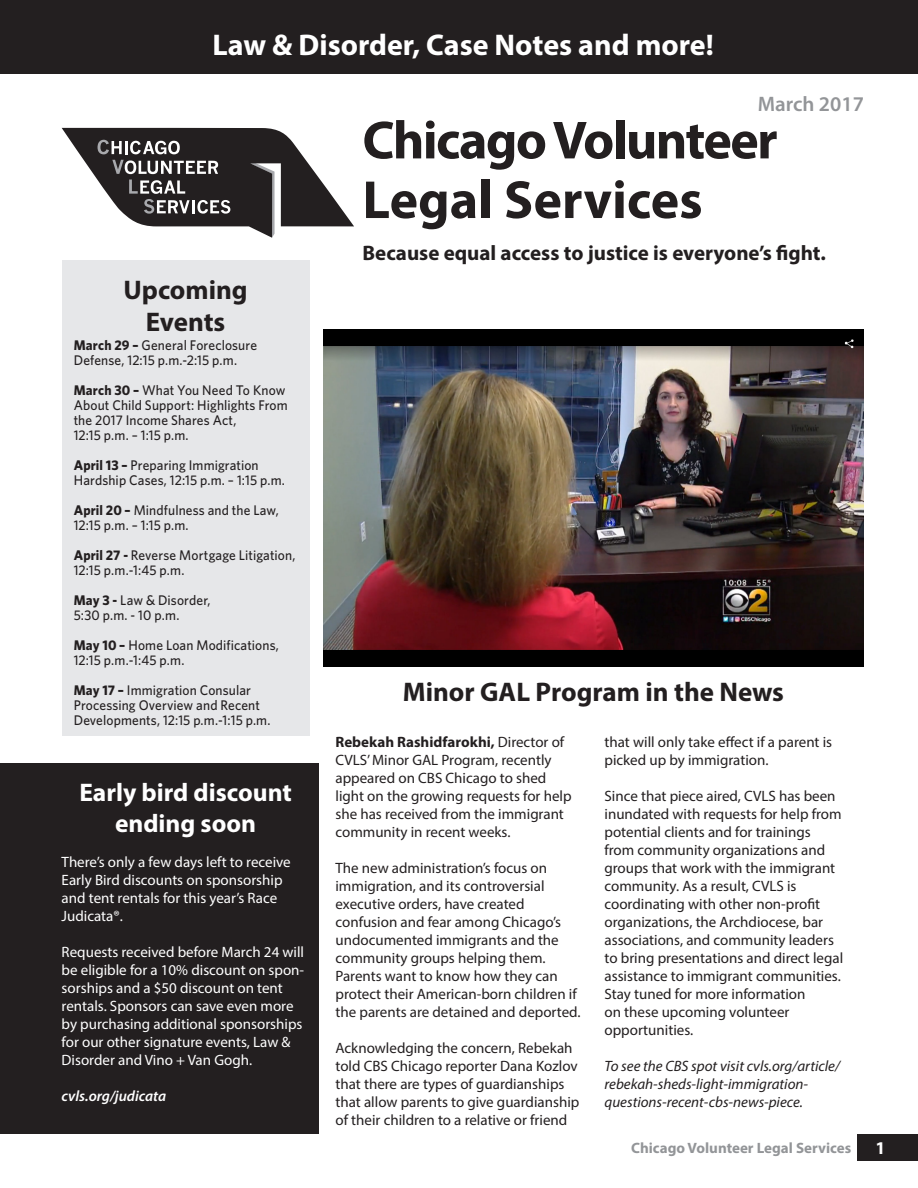
<style>
.page{position:relative;width:918px;height:1188px;background:#fff}
.page>*{position:absolute;margin:0;border:0;box-sizing:border-box;transform-origin:0 0}
.t1{font:700 54px "Myriad Pro";letter-spacing:-.03em;color:#231f20}
.t2{font:700 54px "Myriad Pro";color:#231f20}
.Header_white{font:700 30px "Myriad Pro";color:#fff}
.Header_black{font:700 27px/32.4px "Myriad Pro";color:#231f20;text-align:center}
.Header_white-2{font:700 25.5px/30.6px "Myriad Pro";color:#fff;text-align:center}
.t3{font:700 21px "Myriad Pro";color:#231f20}
.t4{font:600 21px "Myriad Pro";color:#939598}
.t5{font:700 18px "Myriad Pro";color:#fff}
.Body_text_black{font:15px/18px "Myriad Pro";color:#231f20}
.Body_text_white{font:15px/18px "Myriad Pro";color:#fff}
.Body_text_black-2{font:italic 15px/18px "Myriad Pro";color:#231f20}
.t6{font:700 15px "Myriad Pro";color:#939598}
.Body_text_white-2{font:italic 600 15px "Myriad Pro";color:#fff}
.Page_1_Calenar{font:500 13.95px/15px "Whitney";letter-spacing:.01em;color:#231f20;scale:.96 1}
.s1{font-weight:700}
</style>
<div class="page">
<svg style="left:62px;top:128px;width:292px;height:110px"></svg>
<div style="left:0;top:764px;width:319px;height:370px;background:#231f20"></div>
<div style="left:0;top:0;width:918px;height:74px;background:#231f20"></div>
<div style="left:858px;top:1134px;width:60px;height:27px;background:#231f20"></div>
<div style="left:62px;top:260px;width:248px;height:476px;background:#e6e7e9"></div>
<img style="left:324px;top:330px;width:539px;height:337px">
<p class="Header_white" style="left:212px;top:25px;width:503px">Law &amp; Disorder, Case Notes and more!</p>
<p class="t4" style="left:758px;top:91px;width:108px">March 2017</p>
<p class="t1" style="left:362px;top:105px;width:417px">Chicago Volunteer</p>
<p class="t2" style="left:362px;top:165px;width:342px">Legal Services</p>
<p class="Header_black" style="left:123px;top:272px;width:126px">Upcoming<br>Events</p>
<p class="Page_1_Calenar" style="left:74px;top:337px;width:192px"><span class="s1">March 29 –</span> General Foreclosure<br>Defense, 12:15 p.m.-2:15 p.m.</p>
<p class="Page_1_Calenar" style="left:74px;top:382px;width:224px"><span class="s1">March 30 –</span> What You Need To Know<br>About Child Support: Highlights From the 2017 Income Shares Act,<br>12:15 p.m. – 1:15 p.m.</p>
<p class="Page_1_Calenar" style="left:74px;top:457px;width:221px"><span class="s1">April 13 –</span> Preparing Immigration<br>Hardship Cases, 12:15 p.m. – 1:15 p.m.</p>
<p class="Page_1_Calenar" style="left:74px;top:502px;width:215px"><span class="s1">April 20 –</span> Mindfulness and the Law,<br>12:15 p.m. – 1:15 p.m.</p>
<p class="Page_1_Calenar" style="left:74px;top:547px;width:232px"><span class="s1">April 27 -</span> Reverse Mortgage Litigation,<br>12:15 p.m.-1:45 p.m.</p>
<p class="Page_1_Calenar" style="left:74px;top:592px;width:144px"><span class="s1">May 3 -</span> Law &amp; Disorder,<br>5:30 p.m. - 10 p.m.</p>
<p class="Page_1_Calenar" style="left:74px;top:637px;width:215px"><span class="s1">May 10 –</span> Home Loan Modifications,<br>12:15 p.m.-1:45 p.m.</p>
<p class="Page_1_Calenar" style="left:74px;top:682px;width:206px"><span class="s1">May 17 –</span> Immigration Consular<br>Processing Overview and Recent<br>Developments, 12:15 p.m.-1:15 p.m.</p>
<p class="Header_white-2" style="left:79px;top:777px;width:214px">Early bird discount ending soon</p>
<p class="Body_text_white" style="left:62px;top:853px;width:231px">There’s only a few days left to receive<br>Early Bird discounts on sponsorship and tent rentals for this year’s Race<br>Judicata®.</p>
<p class="Body_text_white" style="left:62px;top:943px;width:244px">Requests received before March 24 will be eligible for a 10% discount on spon&shy;sorships and a $50 discount on tent rentals. Sponsors can save even more by purchasing additional sponsorships for our other signature events, Law &amp; Disorder and Vino + Van Gogh.</p>
<p class="Body_text_white-2" style="left:62px;top:1087px;width:106px">cvls.org/judicata</p>
<p class="t3" style="left:362px;top:239px;width:465px">Because equal access to justice is everyone’s fight.</p>
<p class="Header_black" style="left:403px;top:674px;width:383px">Minor GAL Program in the News</p>
<p class="Body_text_black" style="left:335px;top:733px;width:238px"><span class="s1">Rebekah Rashidfarokhi,</span> Director of CVLS’ Minor GAL Program, recently appeared on CBS Chicago to shed light on the growing requests for help she has received from the immigrant community in recent weeks.</p>
<p class="Body_text_black" style="left:335px;top:859px;width:247px">The new administration’s focus on immigration, and its controversial executive orders, have created confusion and fear among Chicago’s undocumented immigrants and the community groups helping them.<br>Parents want to know how they can protect their American-born children if the parents are detained and deported.</p>
<p class="Body_text_black" style="left:335px;top:1039px;width:245px">Acknowledging the concern, Rebekah told CBS Chicago reporter Dana Kozlov that there are types of guardianships that allow parents to give guardianship of their children to a relative or friend</p>
<p class="Body_text_black" style="left:605px;top:733px;width:229px">that will only take effect if a parent is picked up by immigration.</p>
<p class="Body_text_black" style="left:605px;top:787px;width:240px">Since that piece aired, CVLS has been inundated with requests for help from potential clients and for trainings from community organizations and groups that work with the immigrant community. As a result, CVLS is coordinating with other non-profit organizations, the Archdiocese, bar associations, and community leaders to bring presentations and direct legal assistance to immigrant communities.<br>Stay tuned for more information<br>on these upcoming volunteer opportunities.</p>
<p class="Body_text_black-2" style="left:605px;top:1057px;width:237px">To see the CBS spot visit cvls.org/article/ rebekah-sheds-light-immigration&shy;questions-recent-cbs-news-piece.</p>
<p class="t6" style="left:631px;top:1138px;width:222px">Chicago Volunteer Legal Services</p>
<p class="t5" style="left:876px;top:1136px;width:11px">1</p>
</div>
